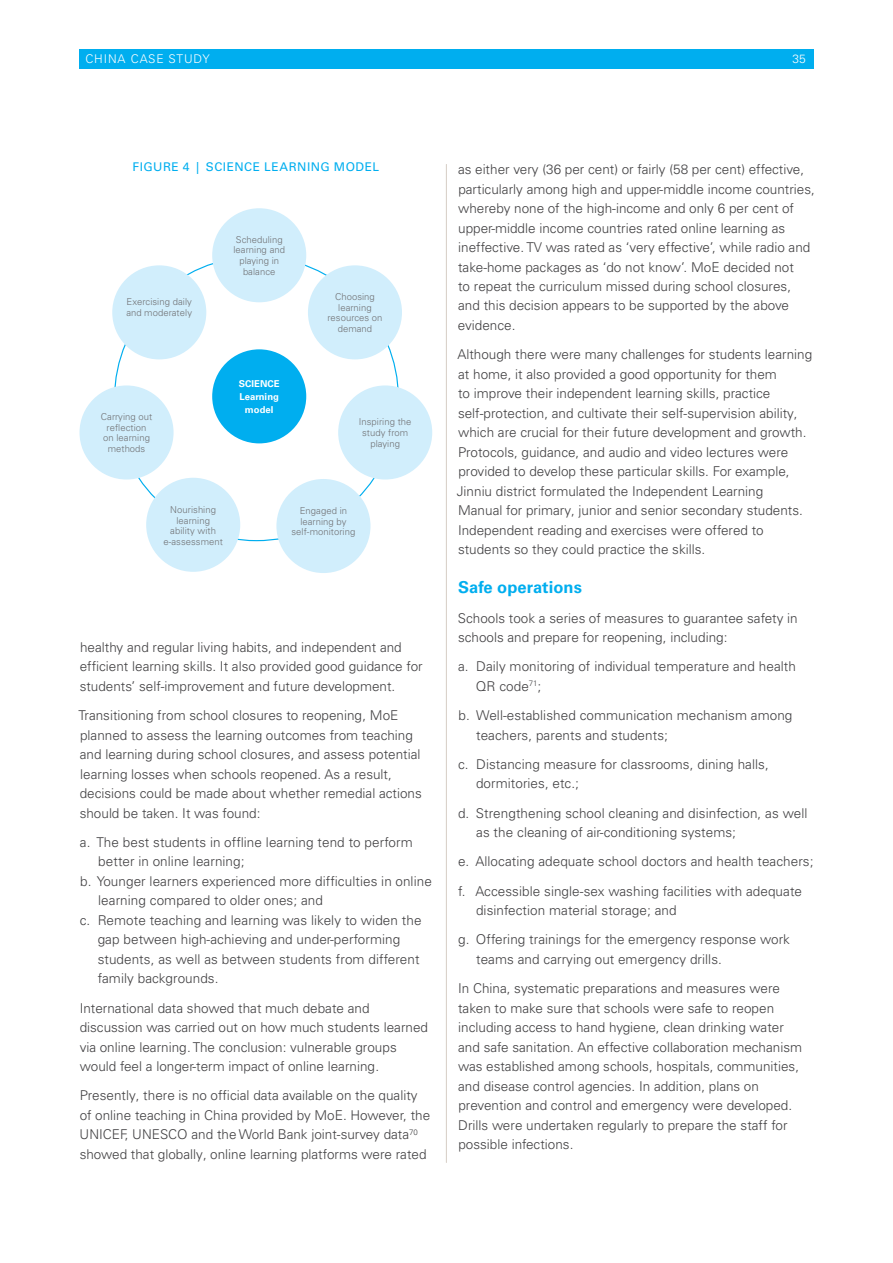
<style>
.page{position:relative;width:893px;height:1263px;background:#fff}
.page>*{position:absolute;margin:0;border:0;box-sizing:border-box;transform-origin:0 0}
.t1{font:700 16.5px "Univers LT Pro 65";letter-spacing:.005em;color:#00aeef}
.t2{font:300 13.5px/19.5px "Univers LT Pro 45";color:#414042}
.t3{font:12px "Univers LT Pro 55 Roman";letter-spacing:.04em;color:#00aeef}
.t4{font:300 12px "Univers LT Pro 45";letter-spacing:.075em;color:#fff}
.t5{font:300 9.45px/10.6px "Univers LT Pro 45";letter-spacing:.005em;color:#717275;text-align:center}
.t6{font:700 9.45px/13px "Univers LT Pro 65";letter-spacing:.005em;color:#fff;text-align:center}
</style>
<div class="page">
<div style="left:79px;top:49px;width:734px;height:20px;background:#00aeef"></div>
<hr style="left:446px;top:164px;width:1px;height:998px;background:#dad2cb">
<div style="left:212px;top:349px;width:94px;height:94px;background:#00aeef;border-radius:50%"></div>
<div style="left:212px;top:208px;width:94px;height:94px;background:#d1eefc;border-radius:50%"></div>
<div style="left:308px;top:265px;width:94px;height:94px;background:#d1eefc;border-radius:50%"></div>
<div style="left:338px;top:385px;width:94px;height:94px;background:#d1eefc;border-radius:50%"></div>
<div style="left:80px;top:385px;width:94px;height:94px;background:#d1eefc;border-radius:50%"></div>
<div style="left:112px;top:265px;width:94px;height:94px;background:#d1eefc;border-radius:50%"></div>
<div style="left:276px;top:479px;width:94px;height:94px;background:#d1eefc;border-radius:50%"></div>
<div style="left:146px;top:478px;width:94px;height:94px;background:#d1eefc;border-radius:50%"></div>
<p class="t4" style="left:85px;top:51px;width:126px">CHINA CASE STUDY</p>
<p class="t4" style="left:793px;top:51px;width:15px">35</p>
<p class="t3" style="left:133px;top:159px;width:248px">FIGURE 4 | SCIENCE LEARNING MODEL</p>
<p class="t5" style="left:126px;top:296px;width:67px;text-align:left">Exercising daily and moderately</p>
<p class="t5" style="left:101px;top:411px;width:53px">Carrying out reflection on learning methods</p>
<p class="t5" style="left:233px;top:234px;width:53px">Scheduling learning and playing in balance</p>
<p class="t6" style="left:239px;top:377px;width:42px">SCIENCE<br>Learning model</p>
<p class="t5" style="left:327px;top:291px;width:57px">Choosing learning resources on demand</p>
<p class="t5" style="left:359px;top:417px;width:54px">Inspiring the study from playing</p>
<p class="t5" style="left:163px;top:504px;width:61px">Nourishing learning ability with e-assessment</p>
<p class="t5" style="left:291px;top:505px;width:65px">Engaged in learning by self-monitoring</p>
<p class="t2" style="left:80px;top:637px;width:345px">healthy and regular living habits, and independent and efficient learning skills. It also provided good guidance for students’ self-improvement and future development.</p>
<p class="t2" style="left:79px;top:705px;width:345px">Transitioning from school closures to reopening, MoE planned to assess the learning outcomes from teaching and learning during school closures, and assess potential learning losses when schools reopened. As a result, decisions could be made about whether remedial actions should be taken. It was found:</p>
<p class="t2" style="left:80px;top:832px;width:334px">a. The best students in offline learning tend to perform</p>
<p class="t2" style="left:98px;top:852px;width:148px">better in online learning;</p>
<p class="t2" style="left:80px;top:871px;width:353px">b. Younger learners experienced more difficulties in online</p>
<p class="t2" style="left:98px;top:891px;width:226px">learning compared to older ones; and</p>
<p class="t2" style="left:80px;top:910px;width:343px">c. Remote teaching and learning was likely to widen the</p>
<p class="t2" style="left:98px;top:930px;width:304px">gap between high-achieving and under-performing</p>
<p class="t2" style="left:98px;top:949px;width:323px">students, as well as between students from different</p>
<p class="t2" style="left:98px;top:969px;width:122px">family backgrounds.</p>
<p class="t2" style="left:80px;top:998px;width:350px">International data showed that much debate and discussion was carried out on how much students learned via online learning. The conclusion: vulnerable groups would feel a longer-term impact of online learning.</p>
<p class="t2" style="left:80px;top:1086px;width:352px">Presently, there is no official data available on the quality of online teaching in China provided by MoE. However, the UNICEF, UNESCO and the World Bank joint-survey data<sup>70 </sup>showed that globally, online learning platforms were rated</p>
<p class="t2" style="left:458px;top:159px;width:358px">as either very (36 per cent) or fairly (58 per cent) effective, particularly among high and upper-middle income countries, whereby none of the high-income and only 6 per cent of upper-middle income countries rated online learning as ineffective. TV was rated as ‘very effective’, while radio and take-home packages as ‘do not know’. MoE decided not<br>to repeat the curriculum missed during school closures, and this decision appears to be supported by the above evidence.</p>
<p class="t2" style="left:457px;top:345px;width:357px">Although there were many challenges for students learning at home, it also provided a good opportunity for them<br>to improve their independent learning skills, practice self-protection, and cultivate their self-supervision ability, which are crucial for their future development and growth.<br>Protocols, guidance, and audio and video lectures were provided to develop these particular skills. For example, Jinniu district formulated the Independent Learning<br>Manual for primary, junior and senior secondary students.<br>Independent reading and exercises were offered to students so they could practice the skills.</p>
<p class="t1" style="left:458px;top:578px;width:125px">Safe operations</p>
<p class="t2" style="left:458px;top:608px;width:341px">Schools took a series of measures to guarantee safety in schools and prepare for reopening, including:</p>
<p class="t2" style="left:476px;top:657px;width:322px;text-indent:-18px">a. Daily monitoring of individual temperature and health<br>QR code<sup>71</sup>;</p>
<p class="t2" style="left:476px;top:705px;width:318px;text-indent:-18px">b. Well-established communication mechanism among teachers, parents and students;</p>
<p class="t2" style="left:476px;top:754px;width:294px;text-indent:-18px">c. Distancing measure for classrooms, dining halls, dormitories, etc.;</p>
<p class="t2" style="left:476px;top:803px;width:333px;text-indent:-18px">d. Strengthening school cleaning and disinfection, as well as the cleaning of air-conditioning systems;</p>
<p class="t2" style="left:458px;top:847px;width:357px;line-height:29.2px">e. Allocating adequate school doctors and health teachers; f. Accessible single-sex washing facilities with adequate</p>
<p class="t2" style="left:458px;top:896px;width:333px;line-height:29.2px;text-indent:18px">disinfection material storage; and<br>g. Offering trainings for the emergency response work</p>
<p class="t2" style="left:458px;top:944px;width:324px;line-height:29.2px;text-indent:18px">teams and carrying out emergency drills.<br>In China, systematic preparations and measures were</p>
<p class="t2" style="left:458px;top:998px;width:345px">taken to make sure that schools were safe to reopen including access to hand hygiene, clean drinking water and safe sanitation. An effective collaboration mechanism was established among schools, hospitals, communities, and disease control agencies. In addition, plans on prevention and control and emergency were developed.<br>Drills were undertaken regularly to prepare the staff for possible infections.</p>
</div>
